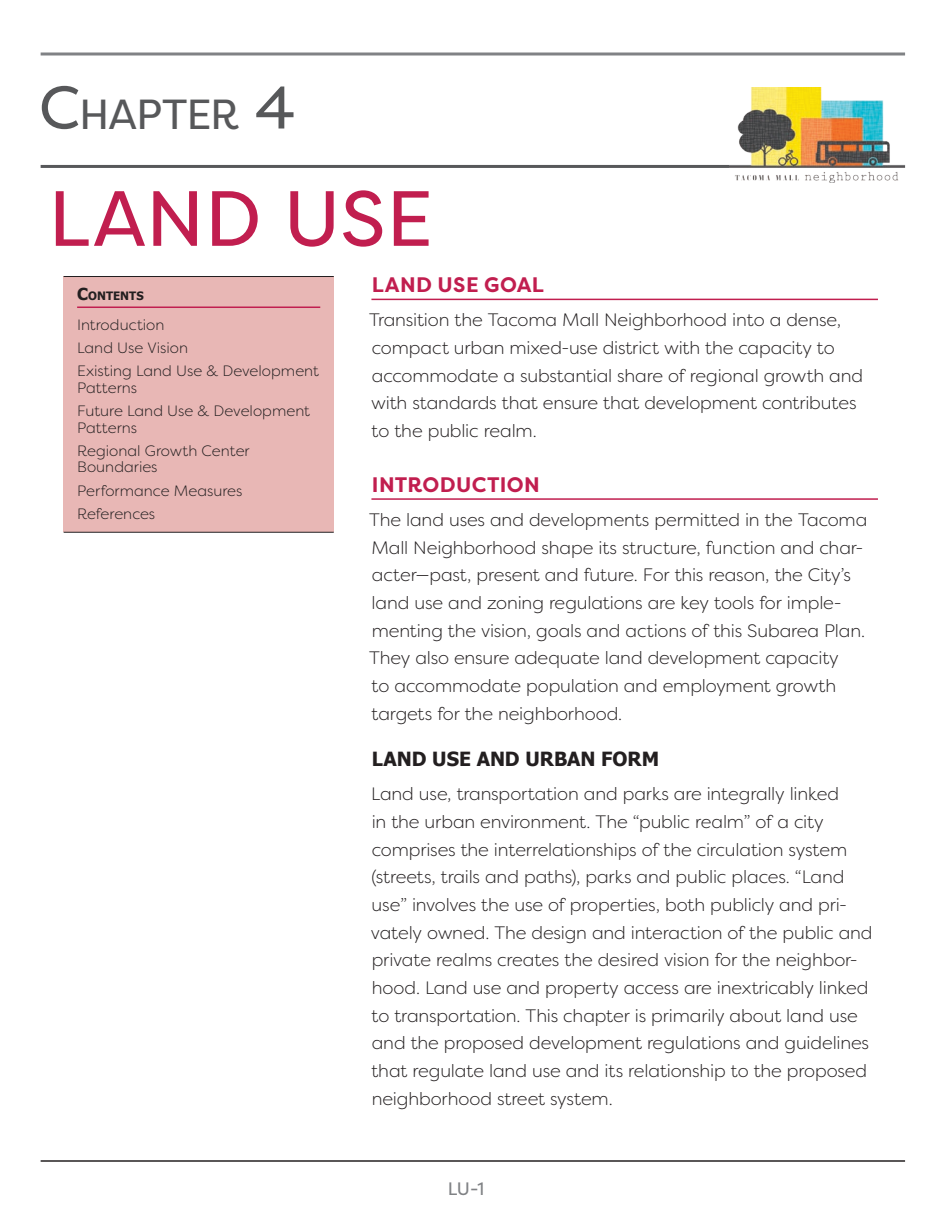
<style>
.page{position:relative;width:932px;height:1215px;background:#fff}
.page>*{position:absolute;margin:0;border:0;box-sizing:border-box;transform-origin:0 0}
.Tacoma_Frontis_Chapt{font:78px "Filson Pro";color:#c11e4f}
.Tacoma_Frontis_Chapt-2{font:42px "Filson Pro";color:#57585a}
.Tacoma_H1{font:700 21px "Filson Pro";letter-spacing:.02em;color:#c11e4f}
.Tacoma_H2{font:700 19.5px "Tahoma";letter-spacing:-.005em;color:#231f20}
.Tacoma_Body_Text{font:300 18px/27.6px "Filson Soft";letter-spacing:-.005em;color:#231f20}
.Tacoma_Page_Number{font:18px "Filson Pro";color:#808285}
.Tacoma_Contents_Box{font:300 15px/16.5px "Filson Soft";color:#231f20}
.Tacoma_Contents_Box-2{font:700 11.55px "Tahoma";color:#231f20}
.s1{font-size:60px}
.s2{font-size:16.5px}
</style>
<div class="page">
<hr style="left:41px;top:165px;width:864px;height:3px;background:#57585a">
<img style="left:729px;top:87px;width:176px;height:96px">
<svg style="left:41px;top:52px;width:864px;height:4px;background:#9fa1a3"></svg>
<hr style="left:41px;top:1160px;width:864px;height:2px;background:#231f20">
<hr style="left:371px;top:299px;width:507px;height:1px;background:#c11e4f">
<hr style="left:371px;top:498px;width:507px;height:2px;background:#c11e4f">
<div style="left:64px;top:277px;width:270px;height:255px;background:#e8b7b5"></div>
<hr style="left:64px;top:276px;width:270px;height:1px;background:#231f20">
<hr style="left:64px;top:532px;width:270px;height:1px;background:#231f20">
<hr style="left:77px;top:307px;width:243px;height:1px;background:#c11e4f">
<p class="Tacoma_Frontis_Chapt-2" style="left:39px;top:86px;width:258px"><span class="s1">C</span>HAPTER <span class="s1">4</span></p>
<p class="Tacoma_Frontis_Chapt" style="left:48px;top:166px;width:283px">LAND USE</p>
<p class="Tacoma_H1" style="left:372px;top:271px;width:173px">LAND USE GOAL</p>
<p class="Tacoma_Body_Text" style="left:369px;top:306px;width:495px">Transition the Tacoma Mall Neighborhood into a dense, compact urban mixed-use district with the capacity to accommodate a substantial share of regional growth and with standards that ensure that development contributes to the public realm.</p>
<p class="Tacoma_H1" style="left:372px;top:471px;width:169px">INTRODUCTION</p>
<p class="Tacoma_Body_Text" style="left:369px;top:506px;width:500px">The land uses and developments permitted in the Tacoma Mall Neighborhood shape its structure, function and char&shy;acter—past, present and future. For this reason, the City’s land use and zoning regulations are key tools for imple&shy;menting the vision, goals and actions of this Subarea Plan.<br>They also ensure adequate land development capacity<br>to accommodate population and employment growth targets for the neighborhood.</p>
<p class="Tacoma_H2" style="left:372px;top:745px;width:289px">LAND USE AND URBAN FORM</p>
<p class="Tacoma_Body_Text" style="left:371px;top:780px;width:503px">Land use, transportation and parks are integrally linked<br>in the urban environment. The “public realm” of a city comprises the interrelationships of the circulation system (streets, trails and paths), parks and public places. “Land use” involves the use of properties, both publicly and pri&shy;vately owned. The design and interaction of the public and private realms creates the desired vision for the neighbor&shy;hood. Land use and property access are inextricably linked to transportation. This chapter is primarily about land use and the proposed development regulations and guidelines that regulate land use and its relationship to the proposed neighborhood street system.</p>
<p class="Tacoma_Contents_Box-2" style="left:77px;top:287px;width:68px"><span class="s2">C</span>ONTENTS</p>
<p class="Tacoma_Contents_Box" style="left:77px;top:316px;width:89px">Introduction</p>
<p class="Tacoma_Contents_Box" style="left:77px;top:339px;width:112px">Land Use Vision</p>
<p class="Tacoma_Contents_Box" style="left:77px;top:363px;width:243px">Existing Land Use &amp; Development<br>Patterns</p>
<p class="Tacoma_Contents_Box" style="left:77px;top:402px;width:234px">Future Land Use &amp; Development<br>Patterns</p>
<p class="Tacoma_Contents_Box" style="left:77px;top:442px;width:174px">Regional Growth Center<br>Boundaries</p>
<p class="Tacoma_Contents_Box" style="left:77px;top:482px;width:167px">Performance Measures</p>
<p class="Tacoma_Contents_Box" style="left:77px;top:505px;width:80px">References</p>
<p class="Tacoma_Page_Number" style="left:448px;top:1176px;width:38px">LU -1</p>
</div>
